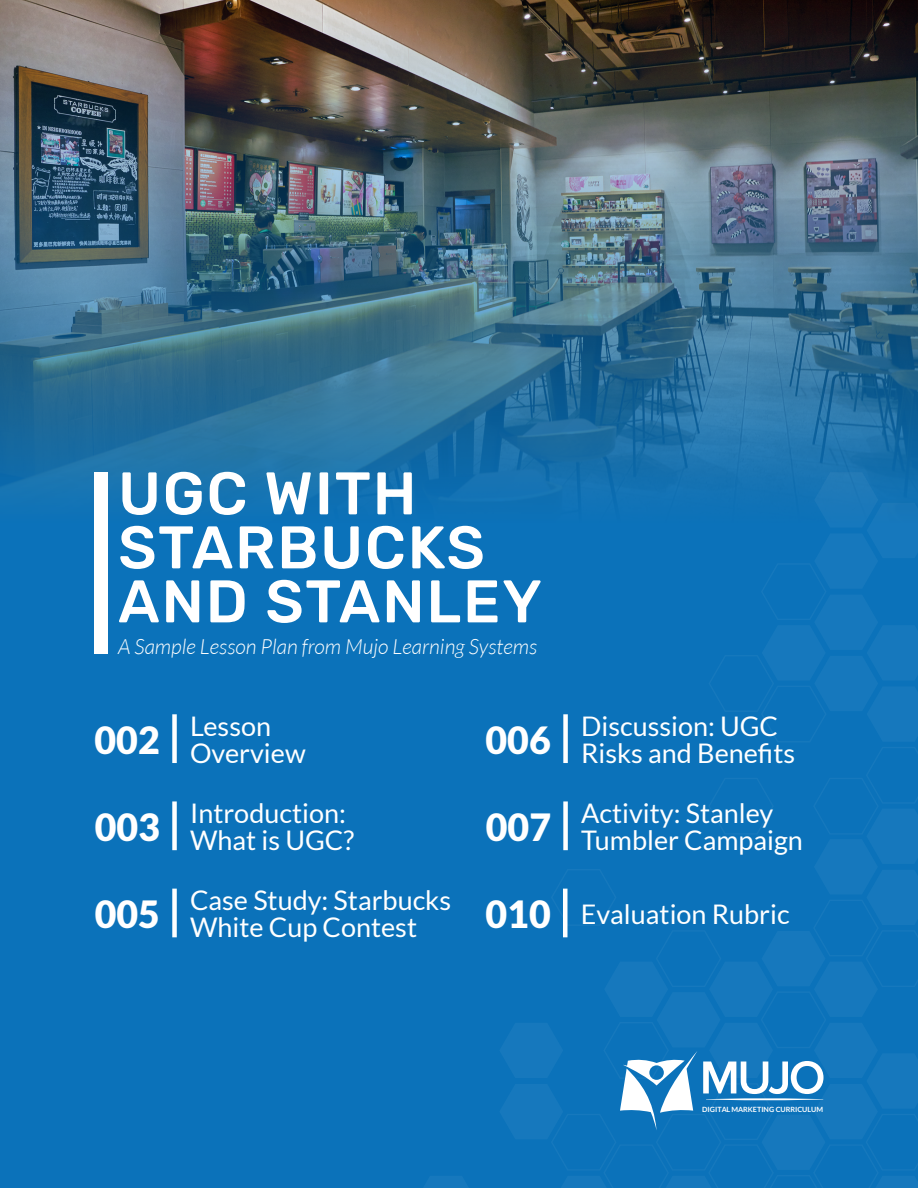
<style>
.page{position:relative;width:918px;height:1188px;background:#0b72ba}
.page>*{position:absolute;margin:0;border:0;box-sizing:border-box;transform-origin:0 0}
.t1{font:500 60px/54px "Rubik";letter-spacing:.03em;color:#fff}
.t2{font:900 37.5px "Lato";color:#fff}
.t3{font:27px/27px "Lato";color:#fff}
.t4{font:italic 300 21px "Lato";color:#fff}
.t5{font:700 7.2px "Lato";color:#fff}
</style>
<div class="page">
<img style="left:0;top:0;width:918px;height:498px">
<svg style="left:424px;top:1176px;width:44px;height:12px"></svg>
<svg style="left:499px;top:472px;width:419px;height:716px"></svg>
<div style="left:94px;top:472px;width:14px;height:182px;background:#fff"></div>
<div style="left:172px;top:714px;width:5px;height:49px;background:#fff"></div>
<div style="left:563px;top:714px;width:5px;height:49px;background:#fff"></div>
<div style="left:172px;top:801px;width:5px;height:49px;background:#fff"></div>
<div style="left:563px;top:801px;width:5px;height:49px;background:#fff"></div>
<div style="left:172px;top:889px;width:5px;height:48px;background:#fff"></div>
<hr style="left:563px;top:889px;width:4px;height:48px;background:#fff">
<p class="t1" style="left:118px;top:468px;width:425px">UGC WITH<br>STARBUCKS<br>AND STANLEY</p>
<p class="t4" style="left:118px;top:635px;width:420px">A Sample Lesson Plan from Mujo Learning Systems</p>
<p class="t3" style="left:190px;top:713px;width:117px">Lesson<br>Overview</p>
<p class="t3" style="left:581px;top:713px;width:216px">Discussion: UGC<br>Risks and Benefits</p>
<p class="t3" style="left:190px;top:800px;width:166px">Introduction:<br>What is UGC?</p>
<p class="t3" style="left:581px;top:800px;width:223px">Activity: Stanley<br>Tumbler Campaign</p>
<p class="t3" style="left:190px;top:887px;width:263px">Case Study: Starbucks<br>White Cup Contest</p>
<p class="t2" style="left:94px;top:718px;width:67px">002</p>
<p class="t2" style="left:486px;top:718px;width:67px">006</p>
<p class="t2" style="left:95px;top:805px;width:67px">003</p>
<p class="t2" style="left:486px;top:805px;width:67px">007</p>
<p class="t2" style="left:95px;top:892px;width:67px">005</p>
<p class="t2" style="left:486px;top:892px;width:67px">010</p>
<p class="t3" style="left:581px;top:900px;width:210px">Evaluation Rubric</p>
<p class="t5" style="left:702px;top:1105px;width:122px">DIGITAL MARKETING CURRICULUM</p>
</div>
